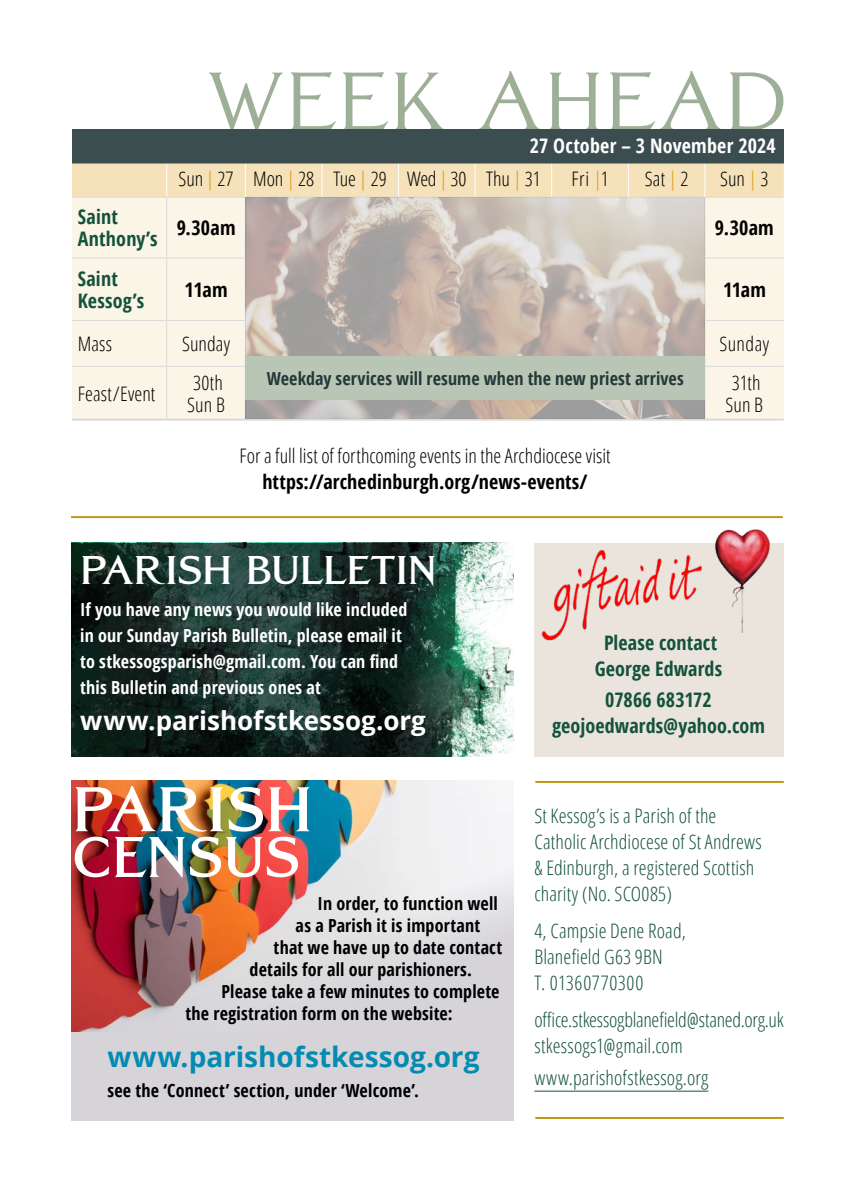
<style>
.page{position:relative;width:851px;height:1191px;background:#fff}
.page>*{position:absolute;margin:0;border:0;box-sizing:border-box;transform-origin:0 0}
.t1{font:300 82px "Grand Central";letter-spacing:.02em;color:#9daf97}
.t2{font:700 62.8px "Grand Central";letter-spacing:-.01em;color:#fff}
.t3{font:700 57.2px "Grand Central";letter-spacing:-.01em;color:#fff}
.t4{font:700 40px "Grand Central";letter-spacing:-.01em;color:#fff}
.t5{font:700 28px "Open Sans";color:#038bb1}
.t6{font:700 26px "Open Sans";color:#fff}
.t7{font:300 condensed 20px/26px "Open Sans";letter-spacing:.005em;color:#14523b}
.t8{font:300 condensed 20px/22px "Open Sans";color:#000}
.t9{font:700 condensed 20px/26px "Open Sans";letter-spacing:.01em;color:#14523b;text-align:center}
.t10{font:700 condensed 20px "Open Sans";letter-spacing:.01em;color:#000}
.t11{font:700 condensed 18px "Open Sans";letter-spacing:.01em;color:#000}
.t12{font:700 condensed 18px/26px "Open Sans";letter-spacing:.01em;color:#fff}
.t13{font:700 condensed 18px "Open Sans";letter-spacing:.005em;color:#25393b}
.s1{font-weight:700;color:#fff}
.s2{color:#dc9c18}
</style>
<div class="page">
<hr style="left:534px;top:1090px;width:174px;height:1px;background:#14523b">
<img style="left:451px;top:542px;width:62px;height:214px">
<div style="left:71px;top:781px;width:442px;height:339px;background:#d6d4d9"></div>
<img style="left:71px;top:781px;width:442px;height:250px">
<div style="left:534px;top:542px;width:249px;height:214px;background:#eae4dc"></div>
<hr style="left:71px;top:516px;width:711px;height:2px;background:#c19613">
<hr style="left:535px;top:781px;width:248px;height:2px;background:#c19613">
<hr style="left:535px;top:1117px;width:248px;height:2px;background:#c19613">
<img style="left:541px;top:549px;width:161px;height:92px">
<svg style="left:71px;top:542px;width:380px;height:214px;background:#162b25"></svg>
<div style="left:72px;top:129px;width:711px;height:34px;background:#3b4d4f"></div>
<div style="left:72px;top:164px;width:711px;height:33px;background:#f5e1ba"></div>
<div style="left:72px;top:198px;width:711px;height:220px;background:#fbf5e8"></div>
<hr style="left:72px;top:197px;width:95px;height:1px;background:#dadada">
<hr style="left:167px;top:197px;width:78px;height:1px;background:#dadada">
<hr style="left:166px;top:197px;width:1px;height:61px;background:#dadada">
<hr style="left:704px;top:197px;width:79px;height:1px;background:#dadada">
<hr style="left:704px;top:197px;width:1px;height:61px;background:#dadada">
<hr style="left:72px;top:258px;width:95px;height:1px;background:#dadada">
<hr style="left:167px;top:258px;width:78px;height:1px;background:#dadada">
<hr style="left:166px;top:258px;width:1px;height:62px;background:#dadada">
<hr style="left:704px;top:258px;width:79px;height:1px;background:#dadada">
<hr style="left:704px;top:258px;width:1px;height:62px;background:#dadada">
<hr style="left:72px;top:320px;width:95px;height:1px;background:#dadada">
<hr style="left:167px;top:320px;width:78px;height:1px;background:#dadada">
<hr style="left:166px;top:321px;width:1px;height:45px;background:#dadada">
<hr style="left:704px;top:320px;width:79px;height:1px;background:#dadada">
<hr style="left:704px;top:321px;width:1px;height:45px;background:#dadada">
<hr style="left:72px;top:366px;width:95px;height:1px;background:#dadada">
<hr style="left:167px;top:366px;width:78px;height:1px;background:#dadada">
<hr style="left:166px;top:366px;width:1px;height:52px;background:#dadada">
<hr style="left:704px;top:366px;width:79px;height:1px;background:#dadada">
<hr style="left:704px;top:366px;width:1px;height:52px;background:#dadada">
<hr style="left:72px;top:418px;width:95px;height:2px;background:#dadada">
<hr style="left:167px;top:418px;width:78px;height:2px;background:#dadada">
<hr style="left:245px;top:418px;width:77px;height:2px;background:#dadada">
<hr style="left:322px;top:418px;width:76px;height:2px;background:#dadada">
<hr style="left:398px;top:418px;width:77px;height:2px;background:#dadada">
<hr style="left:475px;top:418px;width:76px;height:2px;background:#dadada">
<hr style="left:551px;top:418px;width:77px;height:2px;background:#dadada">
<hr style="left:628px;top:418px;width:76px;height:2px;background:#dadada">
<hr style="left:704px;top:418px;width:79px;height:2px;background:#dadada">
<hr style="left:166px;top:163px;width:1px;height:34px;background:#fff">
<hr style="left:245px;top:163px;width:1px;height:34px;background:#fff">
<hr style="left:321px;top:163px;width:1px;height:34px;background:#fff">
<hr style="left:398px;top:163px;width:1px;height:34px;background:#fff">
<hr style="left:474px;top:163px;width:1px;height:34px;background:#fff">
<hr style="left:551px;top:163px;width:1px;height:34px;background:#fff">
<hr style="left:627px;top:163px;width:1px;height:34px;background:#fff">
<hr style="left:704px;top:163px;width:1px;height:34px;background:#fff">
<hr style="left:72px;top:163px;width:95px;height:1px;background:#3b4d4f">
<hr style="left:167px;top:163px;width:78px;height:1px;background:#3b4d4f">
<hr style="left:245px;top:163px;width:77px;height:1px;background:#3b4d4f">
<hr style="left:322px;top:163px;width:76px;height:1px;background:#3b4d4f">
<hr style="left:398px;top:163px;width:77px;height:1px;background:#3b4d4f">
<hr style="left:475px;top:163px;width:76px;height:1px;background:#3b4d4f">
<hr style="left:551px;top:163px;width:77px;height:1px;background:#3b4d4f">
<hr style="left:628px;top:163px;width:76px;height:1px;background:#3b4d4f">
<hr style="left:704px;top:163px;width:79px;height:1px;background:#3b4d4f">
<img style="left:245px;top:197px;width:459px;height:222px">
<div style="left:245px;top:357px;width:459px;height:43px;background:#b9c6b5"></div>
<img style="left:713px;top:529px;width:58px;height:92px">
<img style="left:741px;top:621px;width:2px;height:12px">
<h1 class="t1" style="left:208px;top:51px;width:581px">WEEK AHEAD</h1>
<p class="t8" style="left:179px;top:128px;width:598px;line-height:33.6px;text-indent:351px"><span class="s1">27 October – 3 November 2024<br></span>Sun <span class="s2">|</span> 27 Mon <span class="s2">|</span> 28 Tue <span class="s2">|</span> 29 Wed <span class="s2">|</span> 30 Thu <span class="s2">|</span> 31</p>
<p class="t8" style="left:571px;top:167px;width:39px">Fri <span class="s2">|</span>1</p>
<p class="t8" style="left:644px;top:167px;width:45px">Sat <span class="s2">|</span> 2</p>
<p class="t8" style="left:720px;top:167px;width:50px">Sun <span class="s2">|</span> 3</p>
<p class="t9" style="left:78px;top:205px;width:81px;line-height:22px;text-align:left">Saint<br>Anthony’s</p>
<p class="t10" style="left:177px;top:214px;width:60px">9.30am</p>
<p class="t10" style="left:714px;top:214px;width:60px">9.30am</p>
<p class="t9" style="left:78px;top:267px;width:68px;line-height:22px;text-align:left">Saint<br>Kessog’s</p>
<p class="t10" style="left:185px;top:276px;width:44px">11am</p>
<p class="t10" style="left:723px;top:276px;width:44px">11am</p>
<p class="t8" style="left:78px;top:332px;width:36px">Mass</p>
<p class="t8" style="left:182px;top:332px;width:49px">Sunday</p>
<p class="t8" style="left:719px;top:332px;width:51px">Sunday</p>
<p class="t8" style="left:78px;top:382px;width:79px">Feast/Event</p>
<p class="t8" style="left:187px;top:371px;width:39px">30th<br>Sun B</p>
<p class="t8" style="left:725px;top:371px;width:39px;text-align:center">31th<br>Sun B</p>
<p class="t13" style="left:267px;top:366px;width:418px">Weekday services will resume when the new priest arrives</p>
<p class="t8" style="left:239px;top:444px;width:373px">For a full list of forthcoming events in the Archdiocese visit</p>
<p class="t10" style="left:262px;top:468px;width:327px">https://archedinburgh.org/news-events/</p>
<h3 class="t4" style="left:80px;top:545px;width:358px">PARISH BULLETIN</h3>
<p class="t12" style="left:80px;top:595px;width:328px">If you have any news you would like included in our Sunday Parish Bulletin, please email it to stkessogsparish@gmail.com. You can find this Bulletin and previous ones at</p>
<h3 class="t6" style="left:80px;top:701px;width:347px">www.parishofstkessog.org</h3>
<h2 class="t2" style="left:72px;top:771px;width:242px">PARISH</h2>
<h3 class="t3" style="left:72px;top:822px;width:230px">CENSUS</h3>
<p class="t11" style="left:317px;top:891px;width:182px">In order, to function well</p>
<p class="t11" style="left:295px;top:913px;width:186px">as a Parish it is important</p>
<p class="t11" style="left:273px;top:935px;width:230px">that we have up to date contact</p>
<p class="t11" style="left:249px;top:957px;width:224px">details for all our parishioners.</p>
<p class="t11" style="left:221px;top:979px;width:279px">Please take a few minutes to complete</p>
<p class="t11" style="left:185px;top:1001px;width:268px">the registration form on the website:</p>
<h3 class="t5" style="left:107px;top:1037px;width:373px">www.parishofstkessog.org</h3>
<p class="t11" style="left:107px;top:1078px;width:313px">see the ‘Connect’ section, under ‘Welcome’.</p>
<p class="t9" style="left:594px;top:629px;width:129px">Please contact<br>George Edwards</p>
<p class="t9" style="left:552px;top:686px;width:214px">07866 683172 geojoedwards@yahoo.com</p>
<p class="t7" style="left:534px;top:801px;width:229px">St Kessog’s is a Parish of the<br>Catholic Archdiocese of St Andrews &amp; Edinburgh, a registered Scottish charity (No. SCO085)</p>
<p class="t7" style="left:534px;top:917px;width:153px">4, Campsie Dene Road,<br>Blanefield G63 9BN<br>T. 01360770300</p>
<p class="t7" style="left:534px;top:1006px;width:251px">office.stkessogblanefield@staned.org.uk stkessogs1@gmail.com</p>
<p class="t7" style="left:534px;top:1064px;width:175px">www.parishofstkessog.org</p>
</div>
